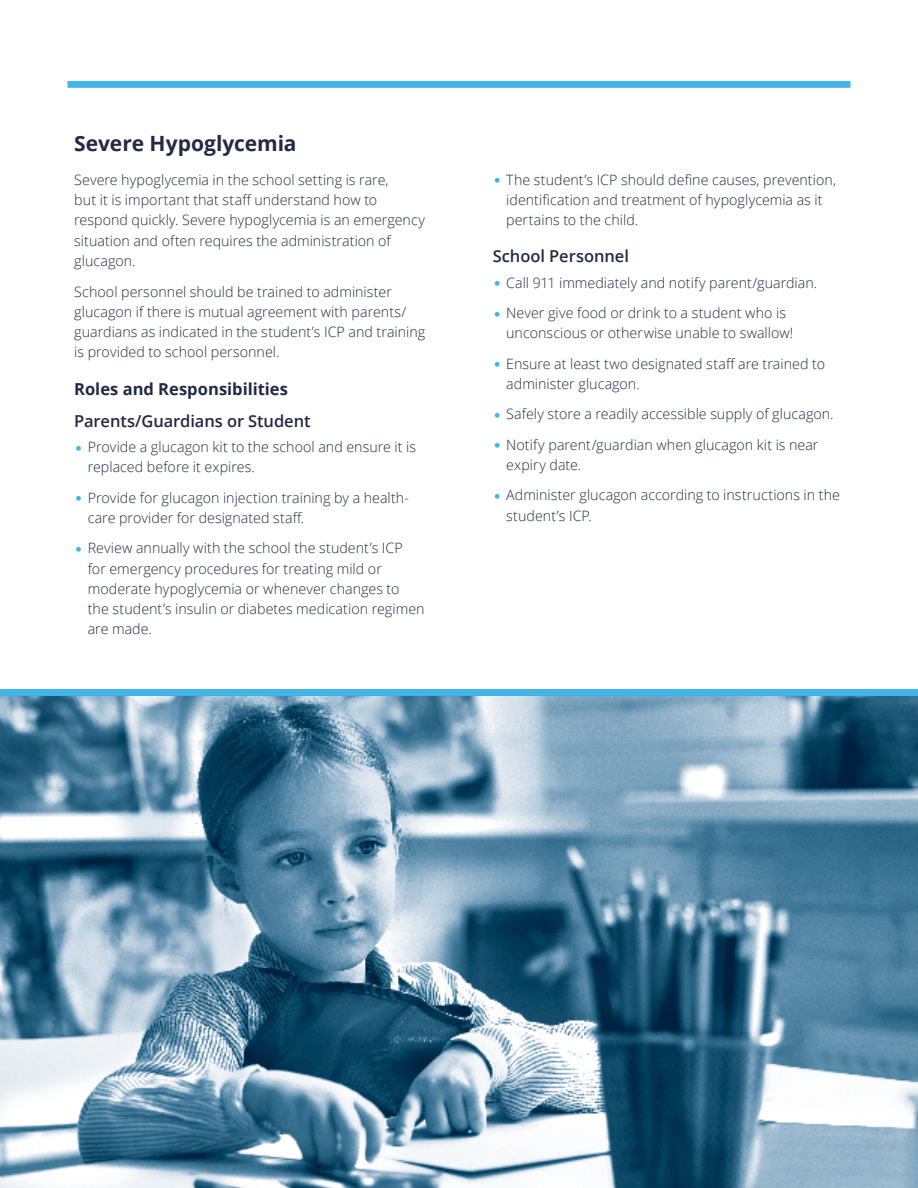
<style>
.page{position:relative;width:918px;height:1188px;background:#fff}
.page>*{position:absolute;margin:0;border:0;box-sizing:border-box;transform-origin:0 0}
.t1{font:700 21px "Open Sans";color:#222944}
.t2{font:600 16.5px "Open Sans";letter-spacing:-.005em;color:#222944}
.t3{font:700 16.5px "Open Sans";color:#222944}
.t4{font:300 14.25px/20.2px "Open Sans";letter-spacing:.005em;color:#222944}
.s1{font-family:"Berkeley Std";font-weight:400;font-size:18px;color:#40b5e6}
</style>
<div class="page">
<img style="left:0;top:695px;width:918px;height:493px">
<div style="left:68px;top:81px;width:782px;height:7px;background:#40b5e6"></div>
<div style="left:0;top:689px;width:918px;height:6px;background:#40b5e6"></div>
<h1 class="t1" style="left:74px;top:129px;width:224px">Severe Hypoglycemia</h1>
<p class="t4" style="left:74px;top:169px;width:352px">Severe hypoglycemia in the school setting is rare,<br>but it is important that staff understand how to respond quickly. Severe hypoglycemia is an emergency situation and often requires the administration of glucagon.</p>
<p class="t4" style="left:74px;top:281px;width:352px">School personnel should be trained to administer glucagon if there is mutual agreement with parents/ guardians as indicated in the student’s ICP and training is provided to school personnel.</p>
<p class="t3" style="left:74px;top:377px;width:215px">Roles and Responsibilities</p>
<p class="t2" style="left:74px;top:409px;width:238px">Parents/Guardians or Student</p>
<p class="t4" style="left:88px;top:436px;width:330px;text-indent:-14px"><span class="s1">•</span> Provide a glucagon kit to the school and ensure it is replaced before it expires.</p>
<p class="t4" style="left:88px;top:487px;width:323px;text-indent:-14px"><span class="s1">•</span> Provide for glucagon injection training by a health&shy;care provider for designated staff.</p>
<p class="t4" style="left:88px;top:538px;width:338px;text-indent:-14px"><span class="s1">•</span> Review annually with the school the student’s ICP<br>for emergency procedures for treating mild or moderate hypoglycemia or whenever changes to<br>the student’s insulin or diabetes medication regimen are made.</p>
<p class="t4" style="left:506px;top:169px;width:331px;text-indent:-14px"><span class="s1">•</span> The student’s ICP should define causes, prevention, identification and treatment of hypoglycemia as it pertains to the child.</p>
<p class="t2" style="left:493px;top:245px;width:138px">School Personnel</p>
<p class="t4" style="left:493px;top:272px;width:326px"><span class="s1">•</span> Call 911 immediately and notify parent/guardian.</p>
<p class="t4" style="left:506px;top:303px;width:289px;text-indent:-14px"><span class="s1">•</span> Never give food or drink to a student who is unconscious or otherwise unable to swallow!</p>
<p class="t4" style="left:506px;top:353px;width:320px;text-indent:-14px"><span class="s1">•</span> Ensure at least two designated staff are trained to administer glucagon.</p>
<p class="t4" style="left:493px;top:404px;width:342px"><span class="s1">•</span> Safely store a readily accessible supply of glucagon.</p>
<p class="t4" style="left:506px;top:434px;width:314px;text-indent:-14px"><span class="s1">•</span> Notify parent/guardian when glucagon kit is near expiry date.</p>
<p class="t4" style="left:506px;top:485px;width:335px;text-indent:-14px"><span class="s1">•</span> Administer glucagon according to instructions in the student’s ICP.</p>
</div>
